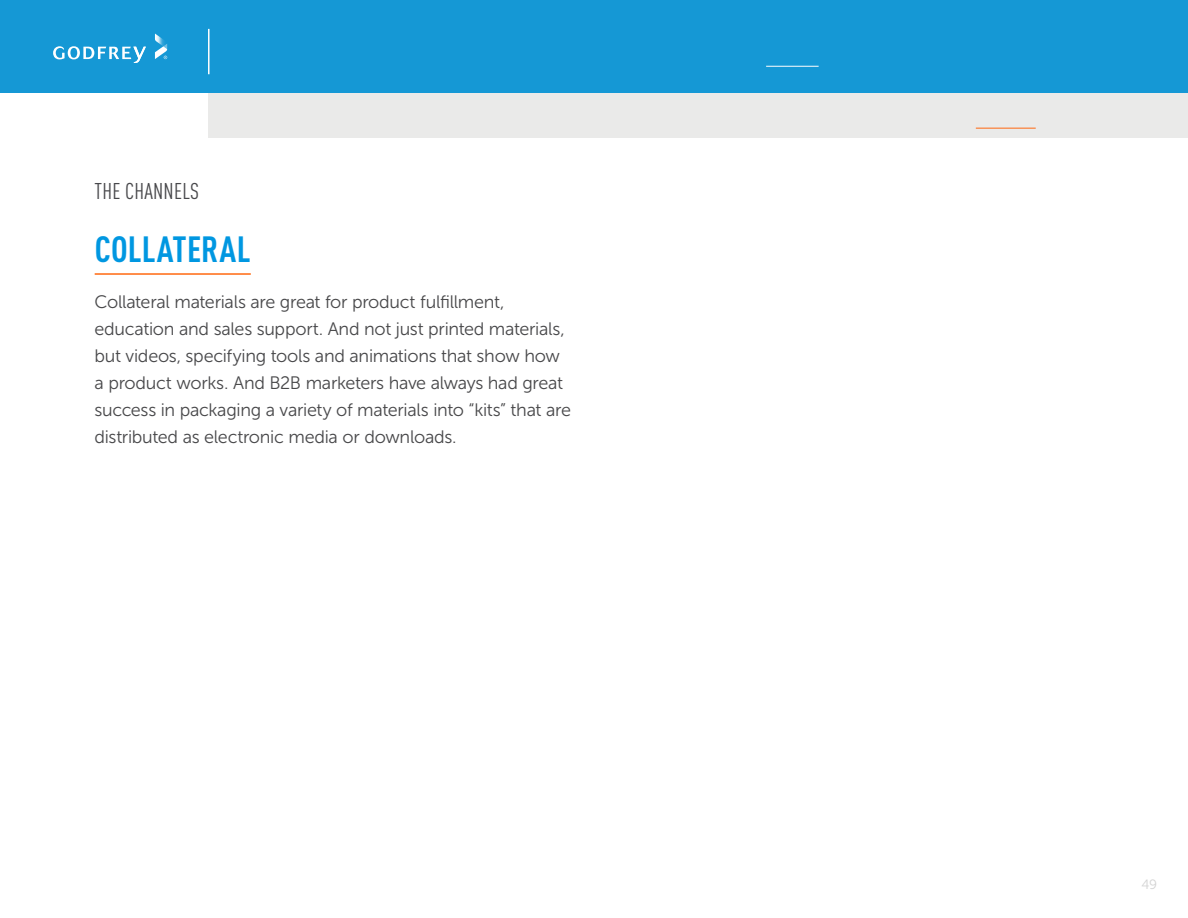
<style>
.page{position:relative;width:1188px;height:918px;background:#fff}
.page>*{position:absolute;margin:0;border:0;box-sizing:border-box;transform-origin:0 0}
.t1{font:700 condensed 36px "DINOT";letter-spacing:.005em;color:#0097e1}
.t2{font:condensed 22.5px "DINOT";letter-spacing:.01em;color:#48484b}
.t3{font:18px/27px "Museo Sans 300";letter-spacing:-.015em;color:#48484a}
.t4{font:13.5px "Museo Sans 300";color:#d3d3d3}
</style>
<div class="page">
<div style="left:208px;top:92px;width:980px;height:46px;background:#eaeae9"></div>
<div style="left:0;top:0;width:1188px;height:93px;background:#1598d5"></div>
<svg style="left:53px;top:46px;width:93px;height:17px"></svg>
<svg style="left:155px;top:34px;width:12px;height:25px"></svg>
<hr style="left:208px;top:29px;width:2px;height:45px;background:#fff">
<hr style="left:95px;top:273px;width:156px;height:2px;background:#ff6810">
<hr style="left:976px;top:128px;width:60px;height:1px;background:#ff6810">
<hr style="left:766px;top:66px;width:53px;height:1px;background:#fff">
<p class="t2" style="left:95px;top:178px;width:106px">THE CHANNELS</p>
<h1 class="t1" style="left:95px;top:227px;width:157px">COLLATERAL</h1>
<p class="t3" style="left:94px;top:288px;width:478px">Collateral materials are great for product fulfillment, education and sales support. And not just printed materials, but videos, specifying tools and animations that show how a product works. And B2B marketers have always had great success in packaging a variety of materials into “kits” that are distributed as electronic media or downloads.</p>
<p class="t4" style="left:1141px;top:877px;width:17px">49</p>
</div>
